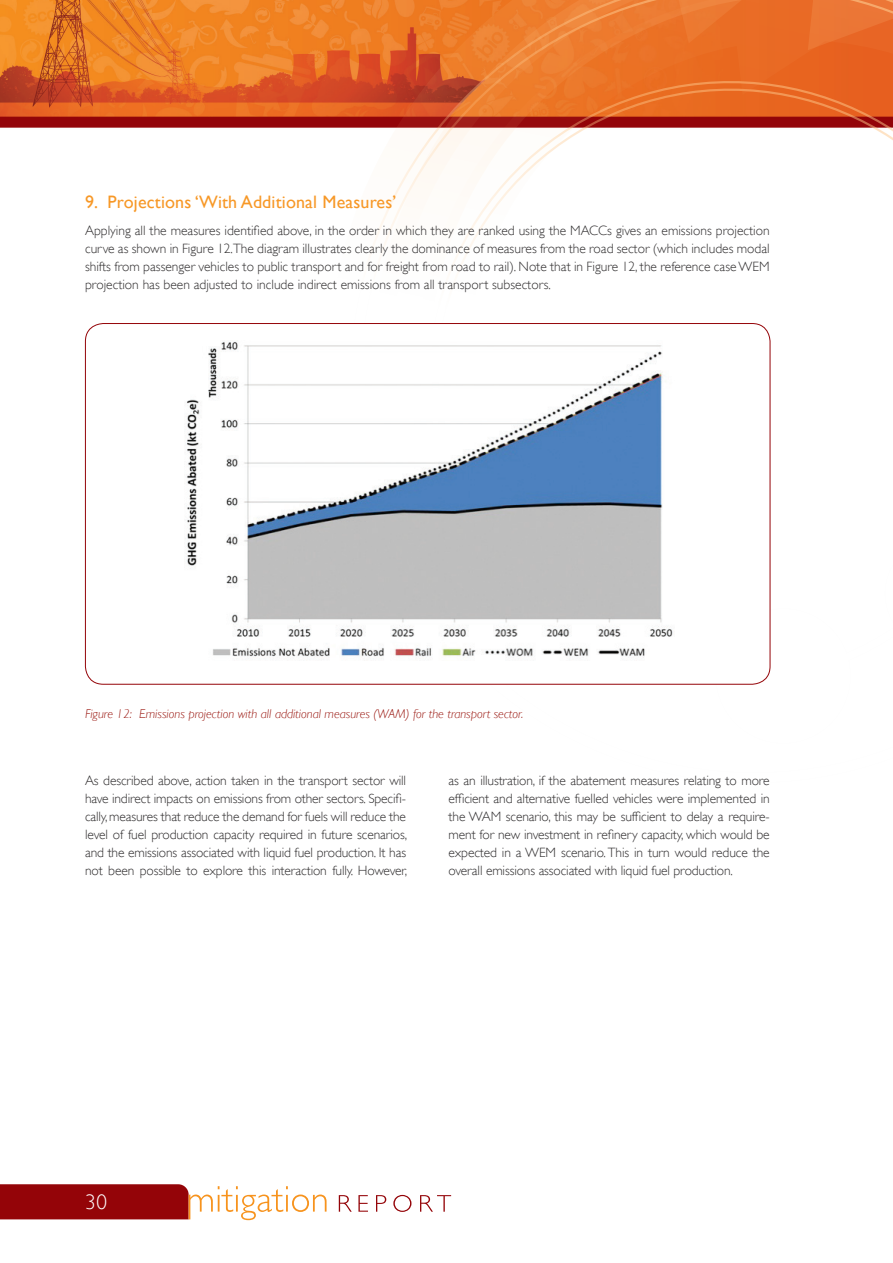
<style>
.page{position:relative;width:893px;height:1263px;background:#fff}
.page>*{position:absolute;margin:0;border:0;box-sizing:border-box;transform-origin:0 0}
.t1{font:300 21px "Gill Sans";color:#fff}
._1__heading_in_text{font:18px "Gill Sans";letter-spacing:.01em;color:#f79827}
.body_copy{font:300 13.5px/18px "Gill Sans";letter-spacing:-.01em;color:#312f30;text-align:justify}
.figure_heading{font:italic 300 12.75px "Gill Sans";color:#99150e}
</style>
<div class="page">
<img style="left:0;top:0;width:295px;height:128px">
<svg style="left:295px;top:0;width:598px;height:252px"></svg>
<svg style="left:390px;top:44px;width:503px;height:641px"></svg>
<svg style="left:339px;top:1195px;width:112px;height:17px"></svg>
<svg style="left:0;top:1184px;width:327px;height:36px"></svg>
<div style="left:85px;top:323px;width:685px;height:361px;background:#fff;border-radius:18px"></div>
<img style="left:185px;top:341px;width:488px;height:319px">
<p class="_1__heading_in_text" style="left:85px;top:191px;width:313px">9. Projections ‘With Additional Measures’</p>
<p class="body_copy" style="left:85px;top:220px;width:686px">Applying all the measures identified above, in the order in which they are ranked using the MACCs gives an emissions projection curve as shown in Figure 12.The diagram illustrates clearly the dominance of measures from the road sector (which includes modal shifts from passenger vehicles to public transport and for freight from road to rail). Note that in Figure 12, the reference case WEM projection has been adjusted to include indirect emissions from all transport subsectors.</p>
<p class="figure_heading" style="left:85px;top:706px;width:440px">Figure 12: Emissions projection with all additional measures (WAM) for the transport sector.</p>
<p class="body_copy" style="left:85px;top:771px;width:324px">As described above, action taken in the transport sector will have indirect impacts on emissions from other sectors. Specifi&shy;cally, measures that reduce the demand for fuels will reduce the level of fuel production capacity required in future scenarios, and the emissions associated with liquid fuel production. It has not been possible to explore this interaction fully. However,</p>
<p class="body_copy" style="left:449px;top:771px;width:323px">as an illustration, if the abatement measures relating to more efficient and alternative fuelled vehicles were implemented in the WAM scenario, this may be sufficient to delay a require&shy;ment for new investment in refinery capacity, which would be expected in a WEM scenario. This in turn would reduce the overall emissions associated with liquid fuel production.</p>
<h1 class="t1" style="left:85px;top:1186px;width:24px">30</h1>
</div>
